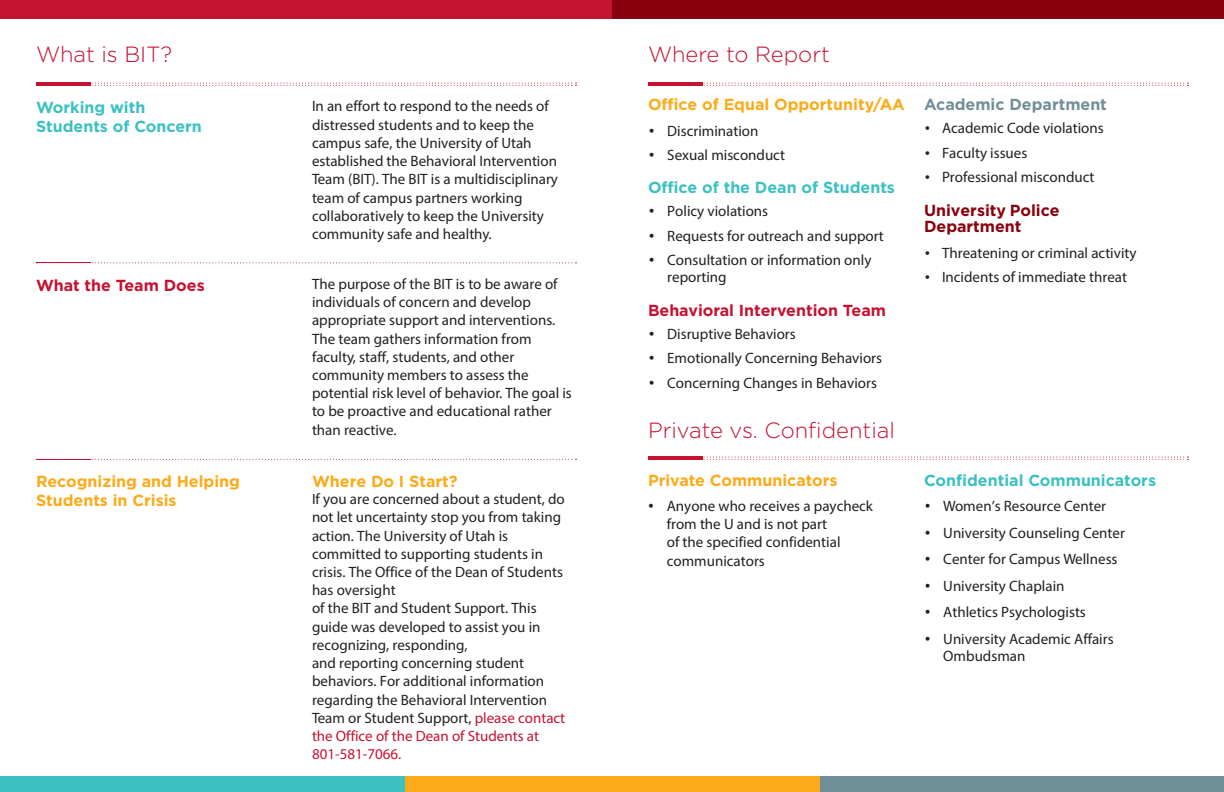
<style>
.page{position:relative;width:1224px;height:792px;background:#fff}
.page>*{position:absolute;margin:0;border:0;box-sizing:border-box;transform-origin:0 0}
.t1{font:300 22px "Gotham";color:#c41230}
.t2{font:700 16px/19px "Gotham";color:#fbaa19}
.t3{font:700 16px "Gotham";color:#3cc0c1}
.t4{font:700 16px "Gotham";color:#c41230}
.t5{font:700 16px/16.2px "Gotham";color:#89000e}
.t6{font:700 16px "Gotham";color:#718f99}
.t7{font:15px/18.2px "Myriad Pro";color:#231f20}
.s1{color:#c41230}
.s2{font-family:"Gotham"}
.s3{font-family:"Gotham";font-size:14px}
</style>
<div class="page">
<div style="left:0;top:0;width:612px;height:19px;background:#c41230"></div>
<div style="left:612px;top:0;width:612px;height:19px;background:#89000e"></div>
<div style="left:0;top:777px;width:405px;height:15px;background:#3cc0c1"></div>
<div style="left:406px;top:777px;width:414px;height:15px;background:#fbaa19"></div>
<div style="left:820px;top:777px;width:404px;height:15px;background:#718f99"></div>
<svg style="left:703px;top:83px;width:486px;height:3px"></svg>
<hr style="left:648px;top:83px;width:55px;height:3px;background:#c41230">
<svg style="left:91px;top:83px;width:486px;height:3px"></svg>
<hr style="left:36px;top:83px;width:55px;height:3px;background:#c41230">
<svg style="left:703px;top:457px;width:486px;height:3px"></svg>
<hr style="left:648px;top:457px;width:55px;height:3px;background:#c41230">
<svg style="left:91px;top:262px;width:486px;height:1px"></svg>
<svg style="left:91px;top:459px;width:486px;height:1px"></svg>
<hr style="left:36px;top:459px;width:55px;height:1px;background:#c41230">
<hr style="left:36px;top:262px;width:55px;height:1px;background:#c41230">
<p class="t1" style="left:36px;top:40px;width:138px">What is BIT?</p>
<p class="t1" style="left:648px;top:40px;width:183px">Where to Report</p>
<p class="t3" style="left:36px;top:97px;width:111px">Working with</p>
<p class="t3" style="left:36px;top:116px;width:167px">Students of Concern</p>
<p class="t4" style="left:36px;top:274px;width:170px">What the Team Does</p>
<p class="t2" style="left:36px;top:472px;width:205px">Recognizing and Helping<br>Students in Crisis</p>
<p class="t7" style="left:312px;top:97px;width:248px">In an effort to respond to the needs of distressed students and to keep the campus safe, the University of Utah established the Behavioral Intervention Team (BIT). The BIT is a multidisciplinary team of campus partners working collaboratively to keep the University community safe and healthy.</p>
<p class="t7" style="left:312px;top:275px;width:261px">The purpose of the BIT is to be aware of individuals of concern and develop appropriate support and interventions.<br>The team gathers information from faculty, staff, students, and other community members to assess the potential risk level of behavior. The goal is to be proactive and educational rather than reactive.</p>
<p class="t2" style="left:312px;top:472px;width:147px">Where Do I Start?</p>
<p class="t7" style="left:312px;top:490px;width:255px">If you are concerned about a student, do not let uncertainty stop you from taking action. The University of Utah is committed to supporting students in crisis. The Office of the Dean of Students has oversight<br>of the BIT and Student Support. This guide was developed to assist you in recognizing, responding,<br>and reporting concerning student behaviors. For additional information regarding the Behavioral Intervention Team or Student Support, <span class="s1">please contact the Office of the Dean of Students at 801-581-7066.</span></p>
<p class="t2" style="left:648px;top:95px;width:258px">Office of Equal Opportunity/AA</p>
<p class="t7" style="left:648px;top:121px;width:112px"><span class="s2">•</span> Discrimination</p>
<p class="t7" style="left:648px;top:146px;width:139px"><span class="s2">•</span> Sexual misconduct</p>
<p class="t3" style="left:648px;top:177px;width:249px">Office of the Dean of Students</p>
<p class="t7" style="left:648px;top:202px;width:122px"><span class="s2">•</span> Policy violations</p>
<p class="t7" style="left:648px;top:226px;width:237px"><span class="s2">•</span> Requests for outreach and support</p>
<p class="t7" style="left:667px;top:251px;width:206px;line-height:17.1px;text-indent:-19px"><span class="s2">•</span> Consultation or information only reporting</p>
<p class="t4" style="left:648px;top:299px;width:240px">Behavioral Intervention Team</p>
<p class="t7" style="left:648px;top:324px;width:149px"><span class="s2">•</span> Disruptive Behaviors</p>
<p class="t7" style="left:648px;top:349px;width:236px"><span class="s2">•</span> Emotionally Concerning Behaviors</p>
<p class="t7" style="left:648px;top:374px;width:231px"><span class="s2">•</span> Concerning Changes in Behaviors</p>
<p class="t1" style="left:648px;top:416px;width:248px">Private vs. Confidential</p>
<p class="t2" style="left:648px;top:471px;width:191px">Private Communicators</p>
<p class="t7" style="left:667px;top:497px;width:208px;text-indent:-19px"><span class="s2">•</span> Anyone who receives a paycheck from the U and is not part<br>of the specified confidential communicators</p>
<p class="t6" style="left:924px;top:94px;width:184px">Academic Department</p>
<p class="t7" style="left:924px;top:119px;width:181px"><span class="s3">•</span> Academic Code violations</p>
<p class="t7" style="left:924px;top:143px;width:105px"><span class="s3">•</span> Faculty issues</p>
<p class="t7" style="left:924px;top:168px;width:172px"><span class="s3">•</span> Professional misconduct</p>
<p class="t5" style="left:924px;top:202px;width:137px">University Police<br>Department</p>
<p class="t7" style="left:924px;top:244px;width:214px"><span class="s3">•</span> Threatening or criminal activity</p>
<p class="t7" style="left:924px;top:268px;width:205px"><span class="s3">•</span> Incidents of immediate threat</p>
<p class="t3" style="left:924px;top:470px;width:234px">Confidential Communicators</p>
<p class="t7" style="left:924px;top:497px;width:184px"><span class="s2">•</span> Women’s Resource Center</p>
<p class="t7" style="left:924px;top:524px;width:202px"><span class="s2">•</span> University Counseling Center</p>
<p class="t7" style="left:924px;top:550px;width:195px"><span class="s2">•</span> Center for Campus Wellness</p>
<p class="t7" style="left:924px;top:576px;width:142px"><span class="s2">•</span> University Chaplain</p>
<p class="t7" style="left:924px;top:603px;width:163px"><span class="s2">•</span> Athletics Psychologists</p>
<p class="t7" style="left:943px;top:630px;width:172px;line-height:17.1px;text-indent:-19px"><span class="s2">•</span> University Academic Affairs<br>Ombudsman</p>
</div>
